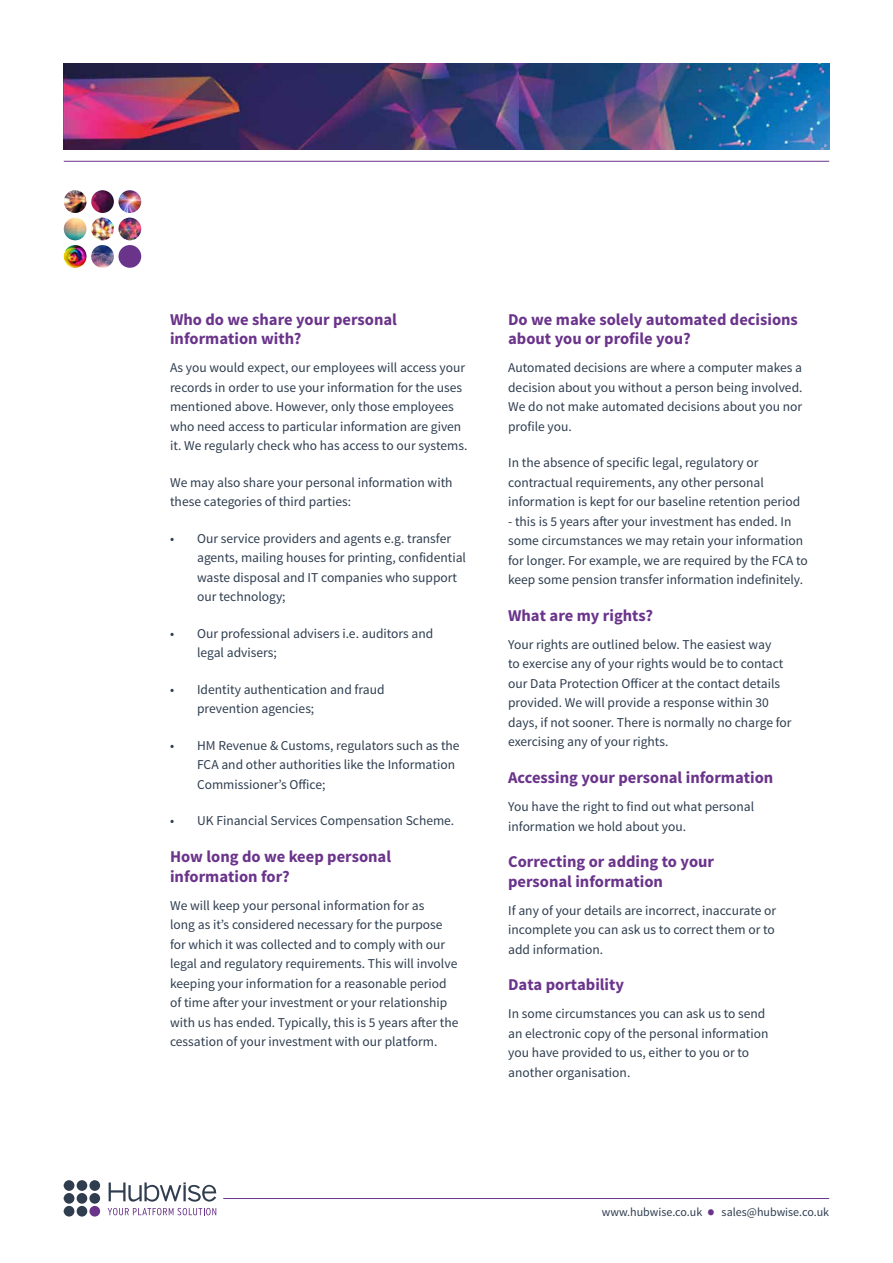
<style>
.page{position:relative;width:893px;height:1263px;background:#fff}
.page>*{position:absolute;margin:0;border:0;box-sizing:border-box;transform-origin:0 0}
.t1{font:700 16.5px/19.5px "Source Sans Pro";color:#6a348b}
.t2{font:13.5px/19.5px "Source Sans Pro";color:#2e3d4f}
.t3{font:12px "Source Sans Pro";color:#2e3d4f}
.s1{font-size:25.5px;color:#6a348b}
</style>
<div class="page">
<img style="left:64px;top:190px;width:23px;height:23px;border-radius:11px">
<img style="left:91px;top:190px;width:23px;height:23px;border-radius:11px">
<img style="left:118px;top:190px;width:23px;height:23px;border-radius:11px">
<img style="left:64px;top:218px;width:23px;height:22px;border-radius:11px">
<img style="left:91px;top:218px;width:23px;height:22px;border-radius:11px">
<img style="left:118px;top:218px;width:23px;height:22px;border-radius:11px">
<img style="left:64px;top:245px;width:23px;height:23px;border-radius:11px">
<img style="left:91px;top:245px;width:23px;height:23px;border-radius:11px">
<div style="left:118px;top:245px;width:23px;height:23px;background:#6a348b;border-radius:50%"></div>
<hr style="left:223px;top:1198px;width:606px;height:1px;background:#6a348b">
<img style="left:64px;top:64px;width:765px;height:86px">
<hr style="left:64px;top:161px;width:765px;height:1px;background:#6a348b">
<svg style="left:64px;top:1180px;width:44px;height:36px"></svg>
<div style="left:64px;top:1180px;width:10px;height:11px;background:#2f3d4f;border-radius:50%"></div>
<div style="left:77px;top:1180px;width:10px;height:11px;background:#2f3d4f;border-radius:50%"></div>
<div style="left:89px;top:1180px;width:11px;height:11px;background:#2f3d4f;border-radius:50%"></div>
<div style="left:64px;top:1193px;width:10px;height:11px;background:#2f3d4f;border-radius:50%"></div>
<div style="left:77px;top:1193px;width:10px;height:11px;background:#2f3d4f;border-radius:50%"></div>
<div style="left:89px;top:1193px;width:11px;height:11px;background:#2f3d4f;border-radius:50%"></div>
<div style="left:64px;top:1206px;width:10px;height:10px;background:#2f3d4f;border-radius:50%"></div>
<div style="left:77px;top:1206px;width:10px;height:10px;background:#2f3d4f;border-radius:50%"></div>
<div style="left:89px;top:1206px;width:11px;height:10px;background:#6a348b;border-radius:50%"></div>
<svg style="left:108px;top:1182px;width:108px;height:34px"></svg>
<p class="t1" style="left:170px;top:310px;width:228px">Who do we share your personal information with?</p>
<p class="t2" style="left:170px;top:358px;width:299px">As you would expect, our employees will access your records in order to use your information for the uses mentioned above. However, only those employees who need access to particular information are given it. We regularly check who has access to our systems.</p>
<p class="t2" style="left:170px;top:473px;width:284px">We may also share your personal information with these categories of third parties:</p>
<p class="t2" style="left:197px;top:529px;width:270px;text-indent:-27px">• Our service providers and agents e.g. transfer agents, mailing houses for printing, confidential waste disposal and IT companies who support our technology;</p>
<p class="t2" style="left:197px;top:624px;width:238px;text-indent:-27px">• Our professional advisers i.e. auditors and legal advisers;</p>
<p class="t2" style="left:197px;top:680px;width:189px;text-indent:-27px">• Identity authentication and fraud prevention agencies;</p>
<p class="t2" style="left:197px;top:736px;width:264px;text-indent:-27px">• HM Revenue &amp; Customs, regulators such as the<br>FCA and other authorities like the Information<br>Commissioner’s Office;</p>
<p class="t2" style="left:170px;top:811px;width:286px">• UK Financial Services Compensation Scheme.</p>
<p class="t1" style="left:170px;top:847px;width:223px">How long do we keep personal information for?</p>
<p class="t2" style="left:170px;top:895px;width:290px">We will keep your personal information for as<br>long as it’s considered necessary for the purpose for which it was collected and to comply with our legal and regulatory requirements. This will involve keeping your information for a reasonable period of time after your investment or your relationship with us has ended. Typically, this is 5 years after the cessation of your investment with our platform.</p>
<p class="t1" style="left:508px;top:310px;width:291px">Do we make solely automated decisions about you or profile you?</p>
<p class="t2" style="left:508px;top:358px;width:296px;text-align:justify">Automated decisions are where a computer makes a decision about you without a person being involved.<br>We do not make automated decisions about you nor profile you.</p>
<p class="t2" style="left:508px;top:453px;width:294px">In the absence of specific legal, regulatory or contractual requirements, any other personal information is kept for our baseline retention period</p>
<p class="t2" style="left:508px;top:512px;width:301px">- this is 5 years after your investment has ended. In some circumstances we may retain your information for longer. For example, we are required by the FCA to keep some pension transfer information indefinitely.</p>
<p class="t1" style="left:508px;top:606px;width:146px">What are my rights?</p>
<p class="t2" style="left:508px;top:635px;width:285px">Your rights are outlined below. The easiest way<br>to exercise any of your rights would be to contact our Data Protection Officer at the contact details provided. We will provide a response within 30 days, if not sooner. There is normally no charge for exercising any of your rights.</p>
<p class="t1" style="left:508px;top:768px;width:267px">Accessing your personal information</p>
<p class="t2" style="left:508px;top:797px;width:247px">You have the right to find out what personal information we hold about you.</p>
<p class="t1" style="left:508px;top:852px;width:207px">Correcting or adding to your personal information</p>
<p class="t2" style="left:508px;top:900px;width:270px;text-align:justify">If any of your details are incorrect, inaccurate or incomplete you can ask us to correct them or to add information.</p>
<p class="t1" style="left:508px;top:975px;width:117px">Data portability</p>
<p class="t2" style="left:508px;top:1004px;width:262px">In some circumstances you can ask us to send an electronic copy of the personal information you have provided to us, either to you or to another organisation.</p>
<p class="t3" style="left:602px;top:1205px;width:229px">www.hubwise.co.uk <span class="s1">•</span> sales@hubwise.co.uk</p>
</div>
